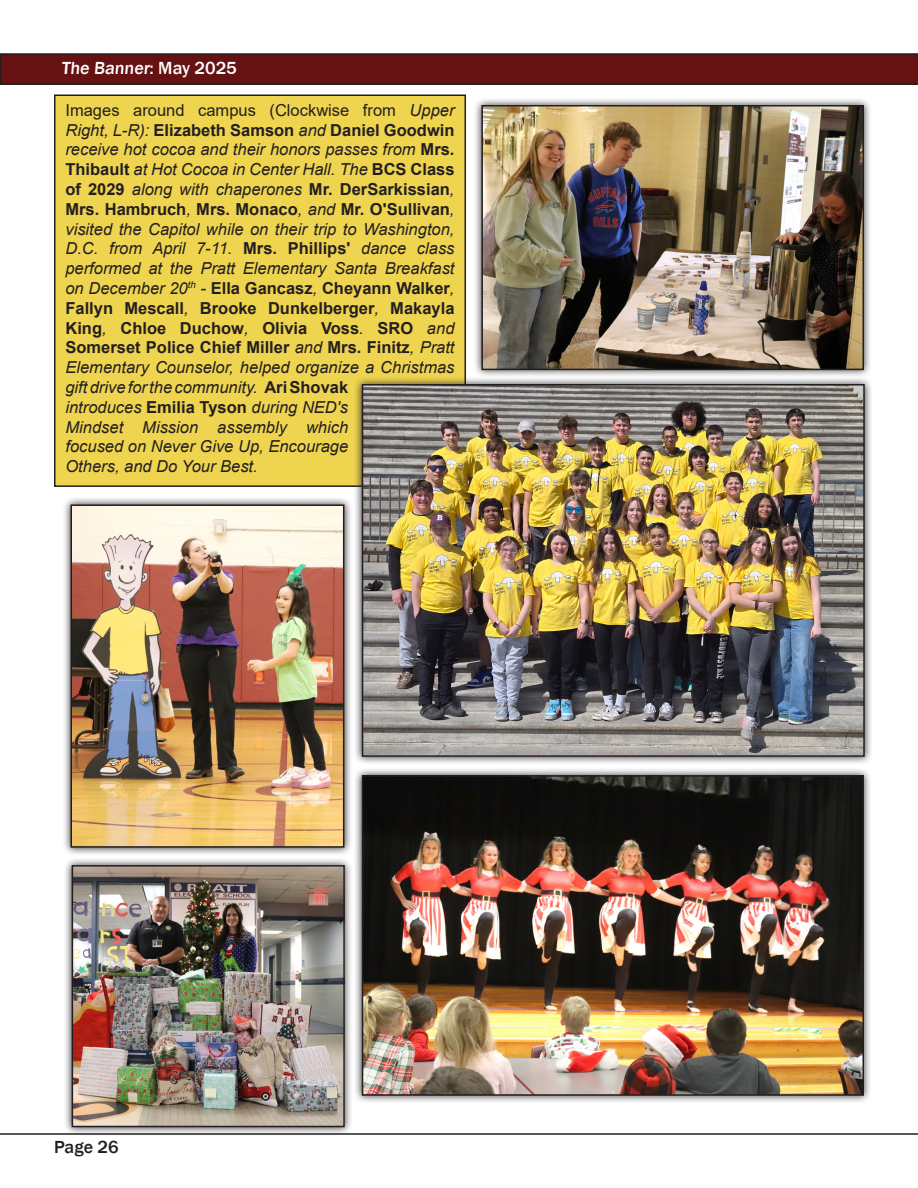
<style>
.page{position:relative;width:918px;height:1188px;background:#fff}
.page>*{position:absolute;margin:0;border:0;box-sizing:border-box;transform-origin:0 0}
.t1{font:500 18px "Franklin Gothic";color:#fff}
.t2{font:500 18px "Franklin Gothic";color:#231f20}
.t3{font:italic 16.5px/19.8px "Arial";color:#231f20}
.s1{font-style:normal}
.s2{font-weight:700;font-style:normal}
</style>
<div class="page">
<svg style="left:0;top:53px;width:918px;height:32px;background:#601415"></svg>
<div style="left:55px;top:95px;width:410px;height:391px;background:#efd44f"></div>
<div style="left:54px;top:94px;width:412px;height:393px;border:2px solid #231f20"></div>
<div style="left:354px;top:376px;width:519px;height:389px;background:#231f20;opacity:.9"></div>
<img style="left:365px;top:387px;width:497px;height:367px">
<div style="left:362px;top:384px;width:503px;height:373px;border:2px solid #231f20"></div>
<div style="left:354px;top:767px;width:518px;height:337px;background:#231f20;opacity:.9"></div>
<img style="left:365px;top:778px;width:496px;height:315px">
<div style="left:362px;top:775px;width:502px;height:321px;border:2px solid #231f20"></div>
<div style="left:63px;top:857px;width:290px;height:278px;background:#231f20;opacity:.9"></div>
<img style="left:75px;top:868px;width:267px;height:256px">
<div style="left:72px;top:865px;width:273px;height:262px;border:2px solid #231f20"></div>
<div style="left:62px;top:496px;width:291px;height:360px;background:#231f20;opacity:.9"></div>
<img style="left:73px;top:507px;width:268px;height:338px">
<div style="left:70px;top:504px;width:274px;height:344px;border:2px solid #231f20"></div>
<div style="left:473px;top:97px;width:399px;height:281px;background:#231f20;opacity:.9"></div>
<img style="left:484px;top:108px;width:377px;height:259px">
<div style="left:481px;top:105px;width:383px;height:265px;border:2px solid #231f20"></div>
<hr style="left:0;top:1133px;width:918px;height:2px;background:#231f20">
<p class="t1" style="left:62px;top:57px;width:177px">The Banner: May 2025</p>
<p class="t3" style="left:65px;top:100px;width:391px"><span class="s1">Images around campus (Clockwise from</span> Upper Right, L-R): <span class="s2">Elizabeth Samson</span> and <span class="s2">Daniel Goodwin </span>receive hot cocoa and their honors passes from <span class="s2">Mrs.<br>Thibault</span> at Hot Cocoa in Center Hall. The <span class="s2">BCS Class of 2029</span> along with chaperones <span class="s2">Mr. DerSarkissian</span>, <span class="s2">Mrs. Hambruch</span>, <span class="s2">Mrs. Monaco</span>, and <span class="s2">Mr. O'Sullivan</span>, visited the Capitol while on their trip to Washington, D.C. from April 7-11. <span class="s2">Mrs. Phillips'</span> dance class performed at the Pratt Elementary Santa Breakfast on December 20<sup>th</sup> - <span class="s2">Ella Gancasz</span>, <span class="s2">Cheyann Walker</span>, <span class="s2">Fallyn Mescall</span>, <span class="s2">Brooke Dunkelberger</span>, <span class="s2">Makayla King</span>, <span class="s2">Chloe Duchow</span>, <span class="s2">Olivia Voss</span>. <span class="s2">SRO</span> and <span class="s2">Somerset Police Chief Miller</span> and <span class="s2">Mrs. Finitz</span>, Pratt Elementary Counselor, helped organize a Christmas gift drive for the community. <span class="s2">Ari Shovak<br></span>introduces <span class="s2">Emilia Tyson</span> during NED's<br>Mindset Mission assembly which<br>focused on Never Give Up, Encourage<br>Others, and Do Your Best.</p>
<p class="t2" style="left:54px;top:1135px;width:66px">Page 26</p>
</div>
